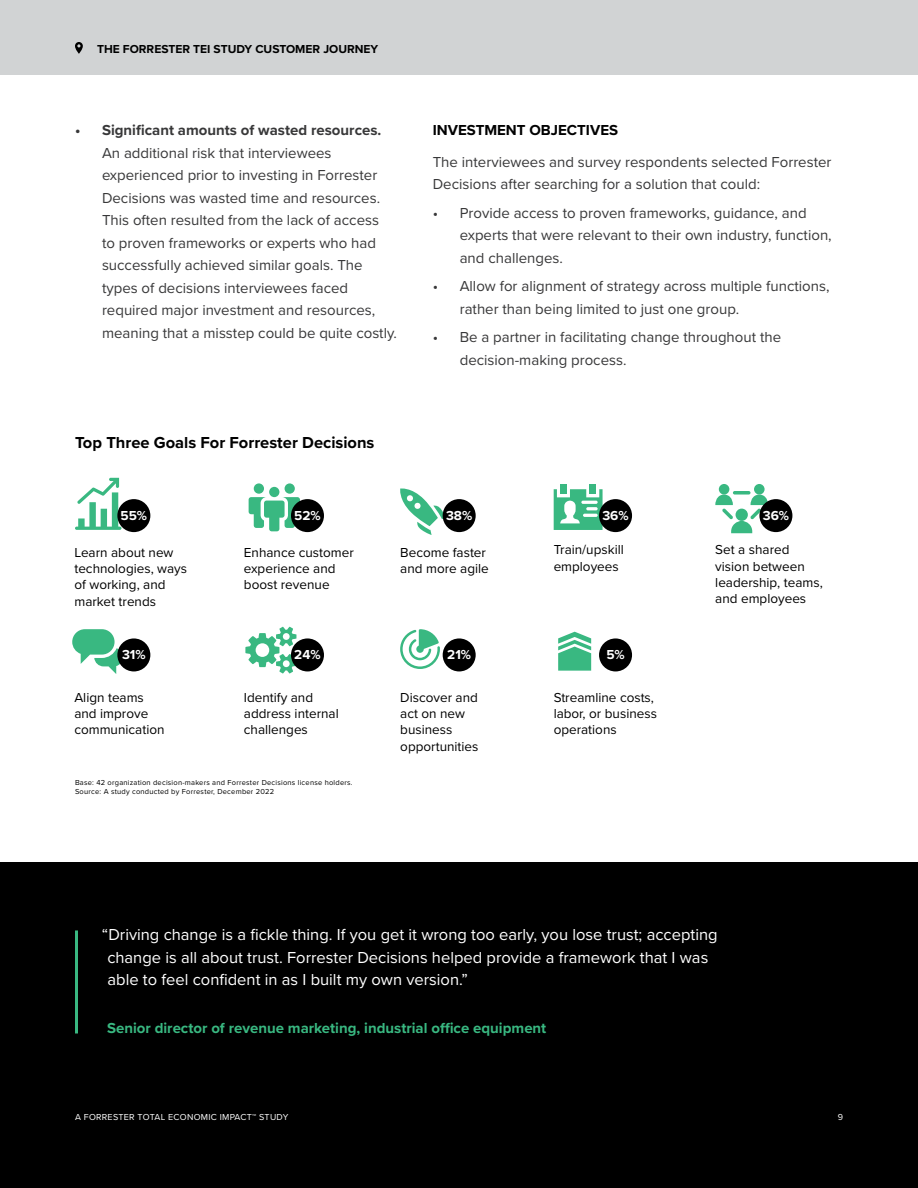
<style>
.page{position:relative;width:918px;height:1188px;background:#fff}
.page>*{position:absolute;margin:0;border:0;box-sizing:border-box;transform-origin:0 0}
.t1{font:16.5px/22.5px "Proxima Nova";color:#fff}
.t2{font:700 16.5px "Proxima Nova";color:#000}
.t3{font:15px/22.5px "Proxima Nova";color:#383839}
.t4{font:700 15px "Proxima Nova";color:#39b881}
.t5{font:700 15px "Proxima Nova";color:#383839}
.t6{font:700 15px "Proxima Nova";color:#000}
.t7{font:13.5px/16.2px "Proxima Nova";color:#000}
.t8{font:700 13.5px "Proxima Nova";color:#fff}
.t9{font:700 12px "Proxima Nova";color:#000}
.t10{font:9px "Proxima Nova";letter-spacing:.03em;color:#fff}
.t11{font:7.5px/9px "Proxima Nova";letter-spacing:.03em;color:#000}
</style>
<div class="page">
<div style="left:0;top:0;width:918px;height:75px;background:#d1d3d4"></div>
<svg style="left:75px;top:42px;width:8px;height:12px"></svg>
<div style="left:0;top:862px;width:918px;height:326px;background:#000"></div>
<hr style="left:75px;top:930px;width:3px;height:104px;background:#39b881">
<svg style="left:400px;top:629px;width:40px;height:40px"></svg>
<svg style="left:558px;top:632px;width:33px;height:39px"></svg>
<svg style="left:245px;top:627px;width:51px;height:47px"></svg>
<svg style="left:72px;top:629px;width:51px;height:45px"></svg>
<div style="left:590px;top:484px;width:6px;height:10px;background:#39b881"></div>
<div style="left:560px;top:484px;width:7px;height:10px;background:#39b881"></div>
<svg style="left:554px;top:489px;width:49px;height:41px"></svg>
<div style="left:754px;top:484px;width:11px;height:11px;background:#39b881;border-radius:50%"></div>
<div style="left:719px;top:484px;width:10px;height:11px;background:#39b881;border-radius:50%"></div>
<svg style="left:715px;top:495px;width:53px;height:38px"></svg>
<svg style="left:733px;top:491px;width:18px;height:4px"></svg>
<svg style="left:400px;top:488px;width:47px;height:47px"></svg>
<div style="left:285px;top:483px;width:10px;height:11px;background:#39b881;border-radius:50%"></div>
<div style="left:254px;top:483px;width:10px;height:11px;background:#39b881;border-radius:50%"></div>
<svg style="left:249px;top:487px;width:51px;height:44px"></svg>
<svg style="left:75px;top:478px;width:46px;height:52px"></svg>
<div style="left:117px;top:499px;width:33px;height:33px;background:#000;border-radius:50%"></div>
<div style="left:443px;top:499px;width:33px;height:33px;background:#000;border-radius:50%"></div>
<div style="left:759px;top:499px;width:33px;height:33px;background:#000;border-radius:50%"></div>
<div style="left:291px;top:638px;width:33px;height:33px;background:#000;border-radius:50%"></div>
<div style="left:599px;top:638px;width:33px;height:33px;background:#000;border-radius:50%"></div>
<div style="left:291px;top:499px;width:33px;height:33px;background:#000;border-radius:50%"></div>
<div style="left:599px;top:499px;width:33px;height:33px;background:#000;border-radius:50%"></div>
<div style="left:117px;top:638px;width:33px;height:33px;background:#000;border-radius:50%"></div>
<div style="left:443px;top:638px;width:33px;height:33px;background:#000;border-radius:50%"></div>
<p class="t9" style="left:97px;top:40px;width:283px">THE FORRESTER TEI STUDY CUSTOMER JOURNEY</p>
<p class="t5" style="left:75px;top:119px;width:308px">• Significant amounts of wasted resources.</p>
<p class="t3" style="left:102px;top:141px;width:297px">An additional risk that interviewees experienced prior to investing in Forrester Decisions was wasted time and resources.<br>This often resulted from the lack of access<br>to proven frameworks or experts who had successfully achieved similar goals. The types of decisions interviewees faced required major investment and resources, meaning that a misstep could be quite costly.</p>
<p class="t2" style="left:75px;top:430px;width:301px">Top Three Goals For Forrester Decisions</p>
<p class="t8" style="left:121px;top:505px;width:28px">55%</p>
<p class="t8" style="left:294px;top:505px;width:28px">52%</p>
<p class="t6" style="left:433px;top:119px;width:187px">INVESTMENT OBJECTIVES</p>
<p class="t3" style="left:433px;top:150px;width:400px">The interviewees and survey respondents selected Forrester<br>Decisions after searching for a solution that could:</p>
<p class="t3" style="left:460px;top:201px;width:373px;text-indent:-27px">• Provide access to proven frameworks, guidance, and experts that were relevant to their own industry, function, and challenges.</p>
<p class="t3" style="left:460px;top:274px;width:371px;text-indent:-27px">• Allow for alignment of strategy across multiple functions, rather than being limited to just one group.</p>
<p class="t3" style="left:460px;top:325px;width:323px;text-indent:-27px">• Be a partner in facilitating change throughout the decision-making process.</p>
<p class="t8" style="left:446px;top:505px;width:28px">38%</p>
<p class="t8" style="left:602px;top:505px;width:28px">36%</p>
<p class="t8" style="left:763px;top:505px;width:28px">36%</p>
<p class="t7" style="left:74px;top:544px;width:114px">Learn about new technologies, ways of working, and market trends</p>
<p class="t8" style="left:122px;top:645px;width:25px">31%</p>
<p class="t7" style="left:74px;top:689px;width:92px">Align teams and improve communication</p>
<p class="t7" style="left:244px;top:544px;width:111px">Enhance customer experience and boost revenue</p>
<p class="t8" style="left:294px;top:645px;width:28px">24%</p>
<p class="t7" style="left:244px;top:689px;width:96px">Identify and address internal challenges</p>
<p class="t11" style="left:75px;top:778px;width:279px">Base: 42 organization decision-makers and Forrester Decisions license holders.<br>Source: A study conducted by Forrester, December 2022</p>
<p class="t7" style="left:400px;top:544px;width:90px">Become faster and more agile</p>
<p class="t8" style="left:447px;top:645px;width:25px">21%</p>
<p class="t7" style="left:400px;top:689px;width:80px">Discover and act on new business opportunities</p>
<p class="t7" style="left:554px;top:541px;width:72px">Train/upskill employees</p>
<p class="t8" style="left:606px;top:645px;width:20px">5%</p>
<p class="t7" style="left:554px;top:689px;width:105px">Streamline costs, labor, or business operations</p>
<p class="t7" style="left:715px;top:541px;width:109px">Set a shared vision between leadership, teams, and employees</p>
<p class="t1" style="left:107px;top:923px;width:612px;text-indent:-5px">“Driving change is a fickle thing. If you get it wrong too early, you lose trust; accepting change is all about trust. Forrester Decisions helped provide a framework that I was able to feel confident in as I built my own version.”</p>
<p class="t4" style="left:107px;top:1016px;width:441px">Senior director of revenue marketing, industrial office equipment</p>
<p class="t10" style="left:75px;top:1110px;width:215px">A FORRESTER TOTAL ECONOMIC IMPACT™ STUDY</p>
<p class="t10" style="left:838px;top:1110px;width:7px">9</p>
</div>
